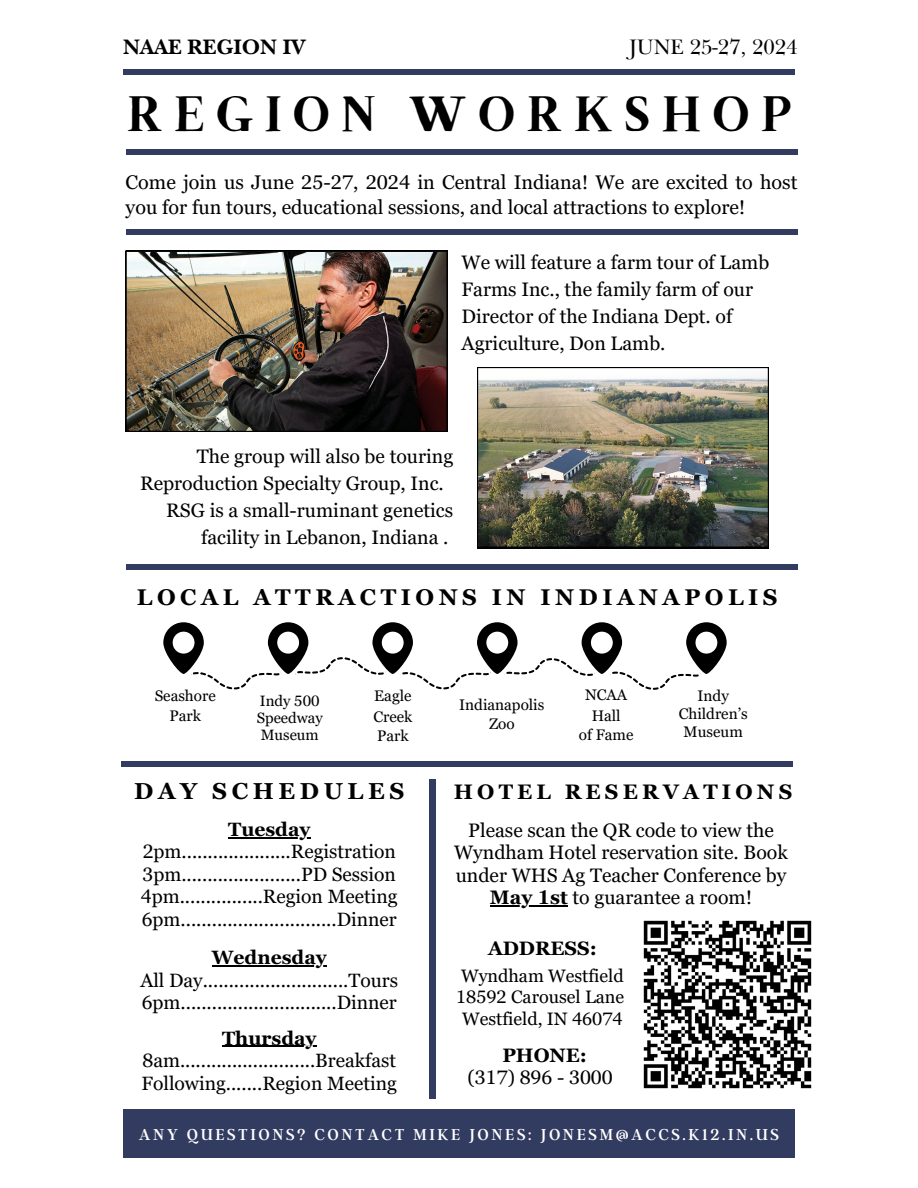
<style>
.page{position:relative;width:918px;height:1188px;background:#fff}
.page>*{position:absolute;margin:0;border:0;box-sizing:border-box;transform-origin:0 0}
.t1{font:49.65px "Brixton TC";letter-spacing:.22em;color:#000}
.t2{font:700 23.1px "Georgia Pro";letter-spacing:.2em;color:#000}
.t3{font:700 22.8px "Georgia Pro";letter-spacing:.2em;color:#000}
.t4{font:21.9px "New Baskerville ITC Pro";color:#000}
.t5{font:700 21.9px "New Baskerville ITC Pro";color:#000}
.t6{font:700 21px "Georgia Pro";letter-spacing:.2em;color:#000}
.t7{font:19.8px/24.8px "Georgia Pro";color:#000}
.t8{font:19.5px/27px "Georgia Pro";color:#000}
.t9{font:700 19.5px "Georgia Pro";color:#000}
.t10{font:19.35px "Georgia Pro";color:#000}
.t11{font:700 19.35px "Georgia Pro";color:#000}
.t12{font:18px "Georgia Pro";color:#000}
.t13{font:17.55px "Argent CF";letter-spacing:.145em;color:#fff}
.t14{font:15.3px "Georgia Pro";color:#000}
.t15{font:15px "Georgia Pro";color:#000}
.s1{font-weight:700}
</style>
<div class="page">
<div style="left:430px;top:779px;width:6px;height:319px;background:#323b60"></div>
<div style="left:123px;top:70px;width:672px;height:5px;background:#323b60"></div>
<div style="left:123px;top:1109px;width:672px;height:49px;background:#323b60"></div>
<div style="left:126px;top:150px;width:672px;height:5px;background:#323b60"></div>
<img style="left:126px;top:251px;width:321px;height:181px">
<div style="left:126px;top:564px;width:672px;height:5px;background:#323b60"></div>
<img style="left:477px;top:367px;width:291px;height:181px">
<div style="left:126px;top:230px;width:672px;height:5px;background:#323b60"></div>
<svg style="left:163px;top:622px;width:564px;height:68px"></svg>
<div style="left:121px;top:761px;width:672px;height:6px;background:#323b60"></div>
<img style="left:643px;top:920px;width:169px;height:169px">
<hr style="left:228px;top:837px;width:82px;height:1px;background:#000">
<hr style="left:490px;top:905px;width:78px;height:1px;background:#000">
<hr style="left:212px;top:965px;width:115px;height:2px;background:#000">
<hr style="left:222px;top:1046px;width:94px;height:1px;background:#000">
<p class="t5" style="left:123px;top:40px;width:184px">NAAE REGION IV</p>
<p class="t4" style="left:629px;top:40px;width:170px">JUNE 25-27, 2024</p>
<p class="t1" style="left:127px;top:96px;width:666px">REGION WORKSHOP</p>
<p class="t7" style="left:126px;top:169px;width:673px">Come join us June 25-27, 2024 in Central Indiana! We are excited to host you for fun tours, educational sessions, and local attractions to explore!</p>
<p class="t8" style="left:462px;top:249px;width:309px">We will feature a farm tour of Lamb<br>Farms Inc., the family farm of our<br>Director of the Indiana Dept. of<br>Agriculture, Don Lamb.</p>
<p class="t8" style="left:197px;top:442px;width:258px">The group will also be touring</p>
<p class="t8" style="left:140px;top:469px;width:305px">Reproduction Specialty Group, Inc.</p>
<p class="t8" style="left:166px;top:496px;width:289px">RSG is a small-ruminant genetics</p>
<p class="t8" style="left:201px;top:523px;width:249px">facility in Lebanon, Indiana .</p>
<p class="t3" style="left:137px;top:585px;width:642px">LOCAL ATTRACTIONS IN INDIANAPOLIS</p>
<p class="t14" style="left:155px;top:687px;width:63px">Seashore</p>
<p class="t14" style="left:169px;top:707px;width:33px">Park</p>
<p class="t15" style="left:260px;top:692px;width:61px">Indy 500</p>
<p class="t15" style="left:257px;top:709px;width:68px">Speedway</p>
<p class="t15" style="left:261px;top:726px;width:60px">Museum</p>
<p class="t14" style="left:374px;top:687px;width:39px">Eagle</p>
<p class="t14" style="left:373px;top:708px;width:41px">Creek</p>
<p class="t14" style="left:377px;top:727px;width:33px">Park</p>
<p class="t14" style="left:459px;top:696px;width:87px">Indianapolis</p>
<p class="t14" style="left:489px;top:715px;width:27px">Zoo</p>
<p class="t14" style="left:585px;top:686px;width:44px">NCAA</p>
<p class="t14" style="left:592px;top:707px;width:30px">Hall</p>
<p class="t14" style="left:579px;top:726px;width:56px">of Fame</p>
<p class="t14" style="left:698px;top:687px;width:33px">Indy</p>
<p class="t14" style="left:679px;top:705px;width:71px">Children’s</p>
<p class="t14" style="left:684px;top:723px;width:61px">Museum</p>
<p class="t2" style="left:134px;top:778px;width:272px">DAY SCHEDULES</p>
<p class="t6" style="left:454px;top:780px;width:340px">HOTEL RESERVATIONS</p>
<p class="t11" style="left:228px;top:818px;width:84px">Tuesday</p>
<p class="t10" style="left:143px;top:841px;width:254px">2pm.....................Registration</p>
<p class="t10" style="left:143px;top:863px;width:255px">3pm.......................PD Session</p>
<p class="t10" style="left:141px;top:886px;width:258px">4pm................Region Meeting</p>
<p class="t10" style="left:142px;top:908px;width:256px">6pm..............................Dinner</p>
<p class="t11" style="left:212px;top:947px;width:116px">Wednesday</p>
<p class="t10" style="left:141px;top:969px;width:259px">All Day............................Tours</p>
<p class="t10" style="left:142px;top:992px;width:256px">6pm..............................Dinner</p>
<p class="t11" style="left:222px;top:1027px;width:96px">Thursday</p>
<p class="t10" style="left:142px;top:1049px;width:255px">8am..........................Breakfast</p>
<p class="t10" style="left:142px;top:1072px;width:257px">Following.......Region Meeting</p>
<p class="t8" style="left:454px;top:819px;width:335px;line-height:22.5px;text-align:center">Please scan the QR code to view the Wyndham Hotel reservation site. Book under WHS Ag Teacher Conference by <span class="s1">May 1st</span> to guarantee a room!</p>
<p class="t9" style="left:488px;top:937px;width:110px">ADDRESS:</p>
<p class="t12" style="left:461px;top:965px;width:164px">Wyndham Westfield</p>
<p class="t12" style="left:456px;top:987px;width:170px">18592 Carousel Lane</p>
<p class="t12" style="left:462px;top:1008px;width:162px">Westfield, IN 46074</p>
<p class="t9" style="left:502px;top:1044px;width:86px">PHONE:</p>
<p class="t8" style="left:468px;top:1064px;width:147px">(317) 896 - 3000</p>
<p class="t13" style="left:139px;top:1123px;width:642px">ANY QUESTIONS? CONTACT MIKE JONES: JONESM@ACCS.K12.IN.US</p>
</div>
